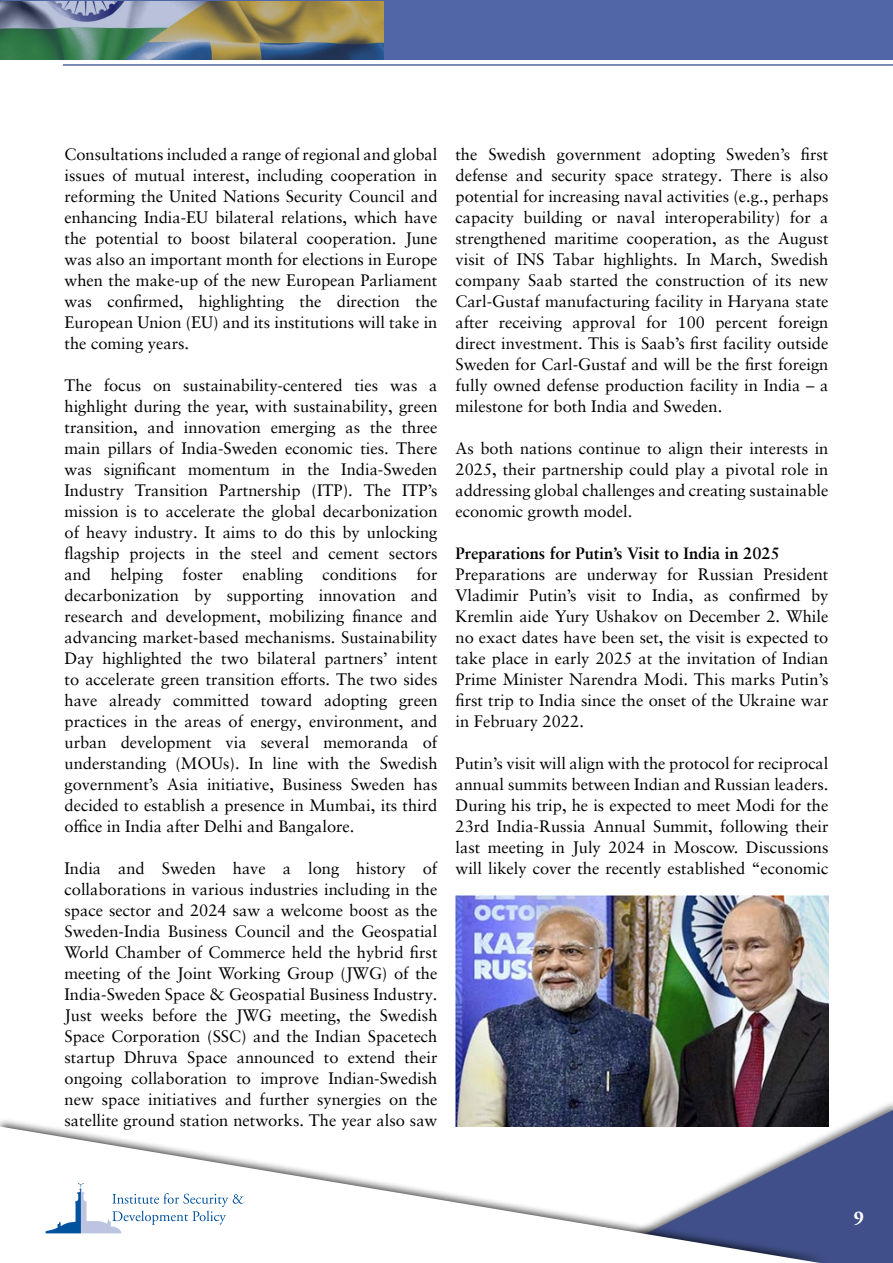
<style>
.page{position:relative;width:893px;height:1263px;background:#fff}
.page>*{position:absolute;margin:0;border:0;box-sizing:border-box;transform-origin:0 0}
.t1{font:700 19.5px "Adobe Garamond Pro";color:#fff}
.t2{font:16.5px/21px "Sabon";color:#000;text-align:justify}
.t3{font:700 16.5px "Sabon";color:#000}
</style>
<div class="page">
<hr style="left:63px;top:64px;width:830px;height:2px;background:#5066a7">
<svg style="left:828px;top:1110px;width:65px;height:153px;background:#505d91"></svg>
<div style="left:0;top:1117px;width:828px;height:146px;background:#000;opacity:.75"></div>
<svg style="left:0;top:1126px;width:820px;height:137px"></svg>
<div style="left:0;top:0;width:893px;height:60px;background:#5166a6"></div>
<img style="left:0;top:2px;width:384px;height:58px">
<svg style="left:45px;top:1183px;width:199px;height:50px"></svg>
<img style="left:455px;top:895px;width:373px;height:231px">
<p class="t2" style="left:65px;top:143px;width:374px">Consultations included a range of regional and global issues of mutual interest, including cooperation in reforming the United Nations Security Council and enhancing India-EU bilateral relations, which have the potential to boost bilateral cooperation. June was also an important month for elections in Europe when the make-up of the new European Parliament was confirmed, highlighting the direction the European Union (EU) and its institutions will take in the coming years.</p>
<p class="t2" style="left:65px;top:374px;width:374px">The focus on sustainability-centered ties was a highlight during the year, with sustainability, green transition, and innovation emerging as the three main pillars of India-Sweden economic ties. There was significant momentum in the India-Sweden Industry Transition Partnership (ITP). The ITP’s mission is to accelerate the global decarbonization of heavy industry. It aims to do this by unlocking flagship projects in the steel and cement sectors and helping foster enabling conditions for decarbonization by supporting innovation and research and development, mobilizing finance and advancing market-based mechanisms. Sustainability Day highlighted the two bilateral partners’ intent to accelerate green transition efforts. The two sides have already committed toward adopting green practices in the areas of energy, environment, and urban development via several memoranda of understanding (MOUs). In line with the Swedish government’s Asia initiative, Business Sweden has decided to establish a presence in Mumbai, its third office in India after Delhi and Bangalore.</p>
<p class="t2" style="left:65px;top:857px;width:374px">India and Sweden have a long history of collaborations in various industries including in the space sector and 2024 saw a welcome boost as the Sweden-India Business Council and the Geospatial World Chamber of Commerce held the hybrid first meeting of the Joint Working Group (JWG) of the India-Sweden Space &amp; Geospatial Business Industry.<br>Just weeks before the JWG meeting, the Swedish Space Corporation (SSC) and the Indian Spacetech startup Dhruva Space announced to extend their ongoing collaboration to improve Indian-Swedish new space initiatives and further synergies on the satellite ground station networks. The year also saw</p>
<p class="t2" style="left:455px;top:143px;width:374px">the Swedish government adopting Sweden’s first defense and security space strategy. There is also potential for increasing naval activities (e.g., perhaps capacity building or naval interoperability) for a strengthened maritime cooperation, as the August visit of INS Tabar highlights. In March, Swedish company Saab started the construction of its new Carl-Gustaf manufacturing facility in Haryana state after receiving approval for 100 percent foreign direct investment. This is Saab’s first facility outside Sweden for Carl-Gustaf and will be the first foreign fully owned defense production facility in India – a milestone for both India and Sweden.</p>
<p class="t2" style="left:455px;top:437px;width:374px">As both nations continue to align their interests in 2025, their partnership could play a pivotal role in addressing global challenges and creating sustainable economic growth model.</p>
<p class="t3" style="left:455px;top:543px;width:326px">Preparations for Putin’s Visit to India in 2025</p>
<p class="t2" style="left:455px;top:563px;width:374px">Preparations are underway for Russian President Vladimir Putin’s visit to India, as confirmed by Kremlin aide Yury Ushakov on December 2. While no exact dates have been set, the visit is expected to take place in early 2025 at the invitation of Indian Prime Minister Narendra Modi. This marks Putin’s first trip to India since the onset of the Ukraine war in February 2022.</p>
<p class="t2" style="left:455px;top:752px;width:374px">Putin’s visit will align with the protocol for reciprocal annual summits between Indian and Russian leaders.<br>During his trip, he is expected to meet Modi for the 23rd India-Russia Annual Summit, following their last meeting in July 2024 in Moscow. Discussions will likely cover the recently established “economic</p>
<p class="t1" style="left:854px;top:1206px;width:12px">9</p>
</div>
